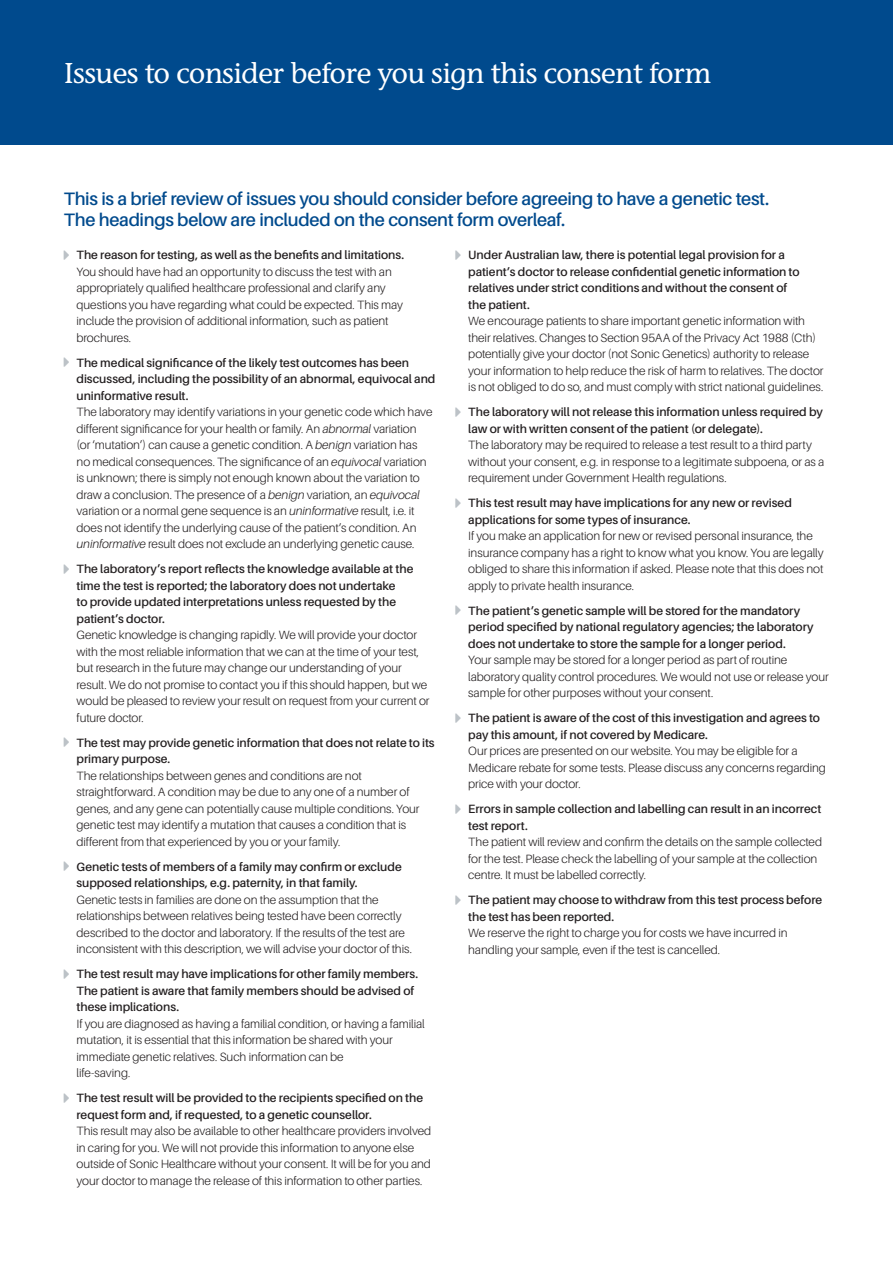
<style>
.page{position:relative;width:893px;height:1263px;background:#fff}
.page>*{position:absolute;margin:0;border:0;box-sizing:border-box;transform-origin:0 0}
.Main_Header{font:500 30px "Stone Informal EF";letter-spacing:-.025em;color:#fff}
.Points{font:600 18px/21px "Aileron";letter-spacing:-.02em;color:#004a8d}
.t1{font:300 12px/16.5px "Aileron";letter-spacing:-.005em;color:#231f20}
.t2{font:600 12px/16.5px "Aileron";color:#231f20}
.s1{font-weight:600}
.s2{font-style:italic}
.s3{font-weight:300}
</style>
<div class="page">
<div style="left:0;top:0;width:893px;height:145px;background:#004a8d"></div>
<p class="Main_Header" style="left:64px;top:56px;width:649px">Issues to consider before you sign this consent form</p>
<p class="Points" style="left:64px;top:188px;width:707px">This is a brief review of issues you should consider before agreeing to have a genetic test.<br>The headings below are included on the consent form overleaf.</p>
<p class="t1" style="left:77px;top:247px;width:329px"><span class="s1">The reason for testing, as well as the benefits and limitations.<br></span>You should have had an opportunity to discuss the test with an appropriately qualified healthcare professional and clarify any questions you have regarding what could be expected. This may include the provision of additional information, such as patient brochures.</p>
<p class="t1" style="left:77px;top:354px;width:360px"><span class="s1">The medical significance of the likely test outcomes has been discussed, including the possibility of an abnormal, equivocal and uninformative result.<br></span>The laboratory may identify variations in your genetic code which have different significance for your health or family. An <span class="s2">abnormal</span> variation<br>(or ‘mutation’) can cause a genetic condition. A <span class="s2">benign</span> variation has<br>no medical consequences. The significance of an <span class="s2">equivocal</span> variation is unknown; there is simply not enough known about the variation to draw a conclusion. The presence of a <span class="s2">benign</span> variation, an <span class="s2">equivocal </span>variation or a normal gene sequence is an <span class="s2">uninformative</span> result, i.e. it does not identify the underlying cause of the patient’s condition. An <span class="s2">uninformative</span> result does not exclude an underlying genetic cause.</p>
<p class="t1" style="left:77px;top:561px;width:354px"><span class="s1">The laboratory’s report reflects the knowledge available at the time the test is reported; the laboratory does not undertake<br>to provide updated interpretations unless requested by the patient’s doctor.<br></span>Genetic knowledge is changing rapidly. We will provide your doctor with the most reliable information that we can at the time of your test, but research in the future may change our understanding of your result. We do not promise to contact you if this should happen, but we would be pleased to review your result on request from your current or future doctor.</p>
<p class="t1" style="left:77px;top:734px;width:360px"><span class="s1">The test may provide genetic information that does not relate to its primary purpose.<br></span>The relationships between genes and conditions are not straightforward. A condition may be due to any one of a number of genes, and any gene can potentially cause multiple conditions. Your genetic test may identify a mutation that causes a condition that is different from that experienced by you or your family.</p>
<p class="t1" style="left:77px;top:858px;width:337px"><span class="s1">Genetic tests of members of a family may confirm or exclude supposed relationships, e.g. paternity, in that family.<br></span>Genetic tests in families are done on the assumption that the relationships between relatives being tested have been correctly described to the doctor and laboratory. If the results of the test are inconsistent with this description, we will advise your doctor of this.</p>
<p class="t1" style="left:77px;top:966px;width:350px"><span class="s1">The test result may have implications for other family members.<br>The patient is aware that family members should be advised of these implications.<br></span>If you are diagnosed as having a familial condition, or having a familial mutation, it is essential that this information be shared with your immediate genetic relatives. Such information can be<br>life-saving.</p>
<p class="t1" style="left:77px;top:1090px;width:356px"><span class="s1">The test result will be provided to the recipients specified on the request form and, if requested, to a genetic counsellor.<br></span>This result may also be available to other healthcare providers involved in caring for you. We will not provide this information to anyone else outside of Sonic Healthcare without your consent. It will be for you and your doctor to manage the release of this information to other parties.</p>
<p class="t1" style="left:468px;top:247px;width:357px"><span class="s1">Under Australian law, there is potential legal provision for a patient’s doctor to release confidential genetic information to relatives under strict conditions and without the consent of<br>the patient.<br></span>We encourage patients to share important genetic information with their relatives. Changes to Section 95AA of the Privacy Act 1988 (Cth) potentially give your doctor (not Sonic Genetics) authority to release your information to help reduce the risk of harm to relatives. The doctor is not obliged to do so, and must comply with strict national guidelines.</p>
<p class="t1" style="left:468px;top:404px;width:358px"><span class="s1">The laboratory will not release this information unless required by law or with written consent of the patient (or delegate).<br></span>The laboratory may be required to release a test result to a third party without your consent, e.g. in response to a legitimate subpoena, or as a requirement under Government Health regulations.</p>
<p class="t1" style="left:468px;top:495px;width:357px"><span class="s1">This test result may have implications for any new or revised applications for some types of insurance.<br></span>If you make an application for new or revised personal insurance, the insurance company has a right to know what you know. You are legally obliged to share this information if asked. Please note that this does not apply to private health insurance.</p>
<p class="t2" style="left:468px;top:602px;width:362px">The patient’s genetic sample will be stored for the mandatory period specified by national regulatory agencies; the laboratory does not undertake to store the sample for a longer period.<br><span class="s3">Your sample may be stored for a longer period as part of routine laboratory quality control procedures. We would not use or release your sample for other purposes without your consent.</span></p>
<p class="t1" style="left:468px;top:710px;width:359px"><span class="s1">The patient is aware of the cost of this investigation and agrees to pay this amount, if not covered by Medicare.<br></span>Our prices are presented on our website. You may be eligible for a Medicare rebate for some tests. Please discuss any concerns regarding price with your doctor.</p>
<p class="t1" style="left:468px;top:801px;width:355px"><span class="s1">Errors in sample collection and labelling can result in an incorrect test report.<br></span>The patient will review and confirm the details on the sample collected for the test. Please check the labelling of your sample at the collection centre. It must be labelled correctly.</p>
<p class="t1" style="left:468px;top:892px;width:355px"><span class="s1">The patient may choose to withdraw from this test process before the test has been reported.<br></span>We reserve the right to charge you for costs we have incurred in handling your sample, even if the test is cancelled.</p>
</div>
